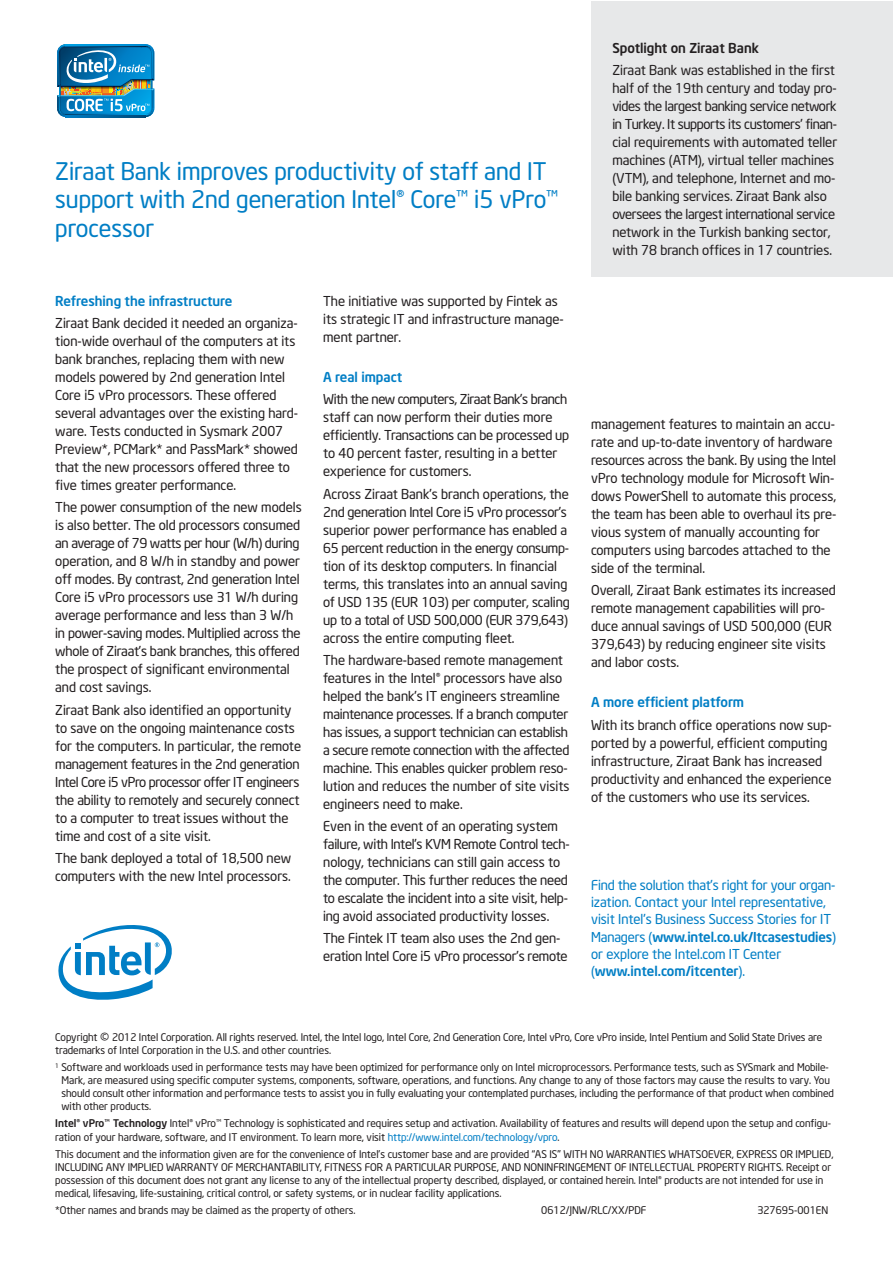
<style>
.page{position:relative;width:893px;height:1263px;background:#fff}
.page>*{position:absolute;margin:0;border:0;box-sizing:border-box;transform-origin:0 0}
.t1{font:300 27px "Neo Sans Intel";color:#231f20}
.t2{font:24px/28.5px "Neo Sans Intel";color:#007ec5}
.t3{font:13.5px/18px "Neo Sans Intel";color:#231f20}
.t4{font:13.5px/17.2px "Neo Sans Intel";color:#007ec5}
.t5{font:500 13.5px "Neo Sans Intel";color:#007ec5}
.t6{font:500 13.5px "Neo Sans Intel";color:#231f20}
.t7{font:10.5px/13px "Neo Sans Intel";color:#231f20}
.s1{font-weight:500}
.s2{color:#007ec5}
</style>
<div class="page">
<img style="left:57px;top:44px;width:97px;height:73px">
<div style="left:591px;top:1px;width:301px;height:275px;background:#e7e8e9"></div>
<svg style="left:58px;top:925px;width:114px;height:75px"></svg>
<h2 class="t2" style="left:55px;top:157px;width:505px">Ziraat Bank improves productivity of staff and IT support with 2nd generation Intel® Core™ i5 vPro™ processor</h2>
<p class="t5" style="left:55px;top:292px;width:179px">Refreshing the infrastructure</p>
<p class="t3" style="left:55px;top:314px;width:244px">Ziraat Bank decided it needed an organiza&shy;tion-wide overhaul of the computers at its bank branches, replacing them with new models powered by 2nd generation Intel Core i5 vPro processors. These offered several advantages over the existing hard&shy;ware. Tests conducted in Sysmark 2007<br>Preview*, PCMark* and PassMark* showed that the new processors offered three to five times greater performance.</p>
<p class="t3" style="left:55px;top:498px;width:248px">The power consumption of the new models is also better. The old processors consumed an average of 79 watts per hour (W/h) during operation, and 8 W/h in standby and power off modes. By contrast, 2nd generation Intel Core i5 vPro processors use 31 W/h during average performance and less than 3 W/h in power-saving modes. Multiplied across the whole of Ziraat’s bank branches, this offered the prospect of significant environmental and cost savings.</p>
<p class="t3" style="left:55px;top:700px;width:247px">Ziraat Bank also identified an opportunity to save on the ongoing maintenance costs for the computers. In particular, the remote management features in the 2nd generation Intel Core i5 vPro processor offer IT engineers the ability to remotely and securely connect to a computer to treat issues without the time and cost of a site visit.</p>
<p class="t3" style="left:55px;top:849px;width:237px">The bank deployed a total of 18,500 new computers with the new Intel processors.</p>
<p class="t3" style="left:323px;top:292px;width:242px">The initiative was supported by Fintek as its strategic IT and infrastructure manage&shy;ment partner.</p>
<p class="t5" style="left:323px;top:369px;width:81px">A real impact</p>
<p class="t3" style="left:323px;top:390px;width:248px">With the new computers, Ziraat Bank’s branch staff can now perform their duties more efficiently. Transactions can be processed up to 40 percent faster, resulting in a better experience for customers.</p>
<p class="t3" style="left:323px;top:484px;width:248px">Across Ziraat Bank’s branch operations, the 2nd generation Intel Core i5 vPro processor’s superior power performance has enabled a 65 percent reduction in the energy consump&shy;tion of its desktop computers. In financial terms, this translates into an annual saving of USD 135 (EUR 103) per computer, scaling up to a total of USD 500,000 (EUR 379,643) across the entire computing fleet.</p>
<p class="t3" style="left:323px;top:651px;width:248px">The hardware-based remote management features in the Intel® processors have also helped the bank’s IT engineers streamline maintenance processes. If a branch computer has issues, a support technician can establish a secure remote connection with the affected machine. This enables quicker problem reso&shy;lution and reduces the number of site visits engineers need to make.</p>
<p class="t3" style="left:323px;top:817px;width:248px">Even in the event of an operating system failure, with Intel’s KVM Remote Control tech&shy;nology, technicians can still gain access to the computer. This further reduces the need to escalate the incident into a site visit, help&shy;ing avoid associated productivity losses.</p>
<p class="t3" style="left:323px;top:929px;width:246px">The Fintek IT team also uses the 2nd gen&shy;eration Intel Core i5 vPro processor’s remote</p>
<p class="t6" style="left:612px;top:39px;width:148px">Spotlight on Ziraat Bank</p>
<p class="t3" style="left:612px;top:61px;width:226px">Ziraat Bank was established in the first half of the 19th century and today pro&shy;vides the largest banking service network in Turkey. It supports its customers’ finan&shy;cial requirements with automated teller machines (ATM), virtual teller machines (VTM), and telephone, Internet and mo&shy;bile banking services. Ziraat Bank also oversees the largest international service network in the Turkish banking sector, with 78 branch offices in 17 countries.</p>
<p class="t3" style="left:591px;top:415px;width:247px">management features to maintain an accu&shy;rate and up-to-date inventory of hardware resources across the bank. By using the Intel vPro technology module for Microsoft Win&shy;dows PowerShell to automate this process, the team has been able to overhaul its pre&shy;vious system of manually accounting for computers using barcodes attached to the side of the terminal.</p>
<p class="t3" style="left:591px;top:581px;width:246px">Overall, Ziraat Bank estimates its increased remote management capabilities will pro&shy;duce annual savings of USD 500,000 (EUR 379,643) by reducing engineer site visits and labor costs.</p>
<p class="t5" style="left:591px;top:694px;width:155px">A more efficient platform</p>
<p class="t3" style="left:591px;top:715px;width:242px">With its branch office operations now sup&shy;ported by a powerful, efficient computing infrastructure, Ziraat Bank has increased productivity and enhanced the experience of the customers who use its services.</p>
<p class="t4" style="left:591px;top:876px;width:246px">Find the solution that’s right for your organ&shy;ization. Contact your Intel representative, visit Intel’s Business Success Stories for IT Managers (<span class="s1">www.intel.co.uk/Itcasestudies</span>) or explore the Intel.com IT Center (<span class="s1">www.intel.com/itcenter</span>).</p>
<p class="t7" style="left:55px;top:1030px;width:44px">Copyright</p>
<h1 class="t1" style="left:100px;top:1027px;width:11px">©</h1>
<p class="t7" style="left:55px;top:1030px;width:768px;text-indent:57px">2012 Intel Corporation. All rights reserved. Intel, the Intel logo, Intel Core, 2nd Generation Core, Intel vPro, Core vPro inside, Intel Pentium and Solid State Drives are trademarks of Intel Corporation in the U.S. and other countries.</p>
<p class="t7" style="left:61px;top:1060px;width:774px;text-indent:-6px"><sup>1</sup> Software and workloads used in performance tests may have been optimized for performance only on Intel microprocessors. Performance tests, such as SYSmark and Mobile-Mark, are measured using specific computer systems, components, software, operations, and functions. Any change to any of those factors may cause the results to vary. You should consult other information and performance tests to assist you in fully evaluating your contemplated purchases, including the performance of that product when combined with other products.</p>
<p class="t7" style="left:55px;top:1117px;width:777px"><span class="s1">Intel®vPro™Technology</span> Intel® vPro™ Technology is sophisticated and requires setup and activation. Availability of features and results will depend upon the setup and configu&shy;ration of your hardware, software, and IT environment. To learn more, visit <span class="s2">http://www.intel.com/technology/vpro</span>.</p>
<p class="t7" style="left:55px;top:1147px;width:780px">This document and the information given are for the convenience of Intel’s customer base and are provided “AS IS” WITH NO WARRANTIES WHATSOEVER, EXPRESS OR IMPLIED, INCLUDING ANY IMPLIED WARRANTY OF MERCHANTABILITY, FITNESS FOR A PARTICULAR PURPOSE, AND NONINFRINGEMENT OF INTELLECTUAL PROPERTY RIGHTS. Receipt or possession of this document does not grant any license to any of the intellectual property described, displayed, or contained herein. Intel® products are not intended for use in medical, lifesaving, life-sustaining, critical control, or safety systems, or in nuclear facility applications.</p>
<p class="t7" style="left:55px;top:1204px;width:302px">*Other names and brands may be claimed as the property of others.</p>
<p class="t7" style="left:541px;top:1204px;width:107px">0612/JNW/RLC/XX/PDF</p>
<p class="t7" style="left:757px;top:1204px;width:72px">327695-001EN</p>
</div>
